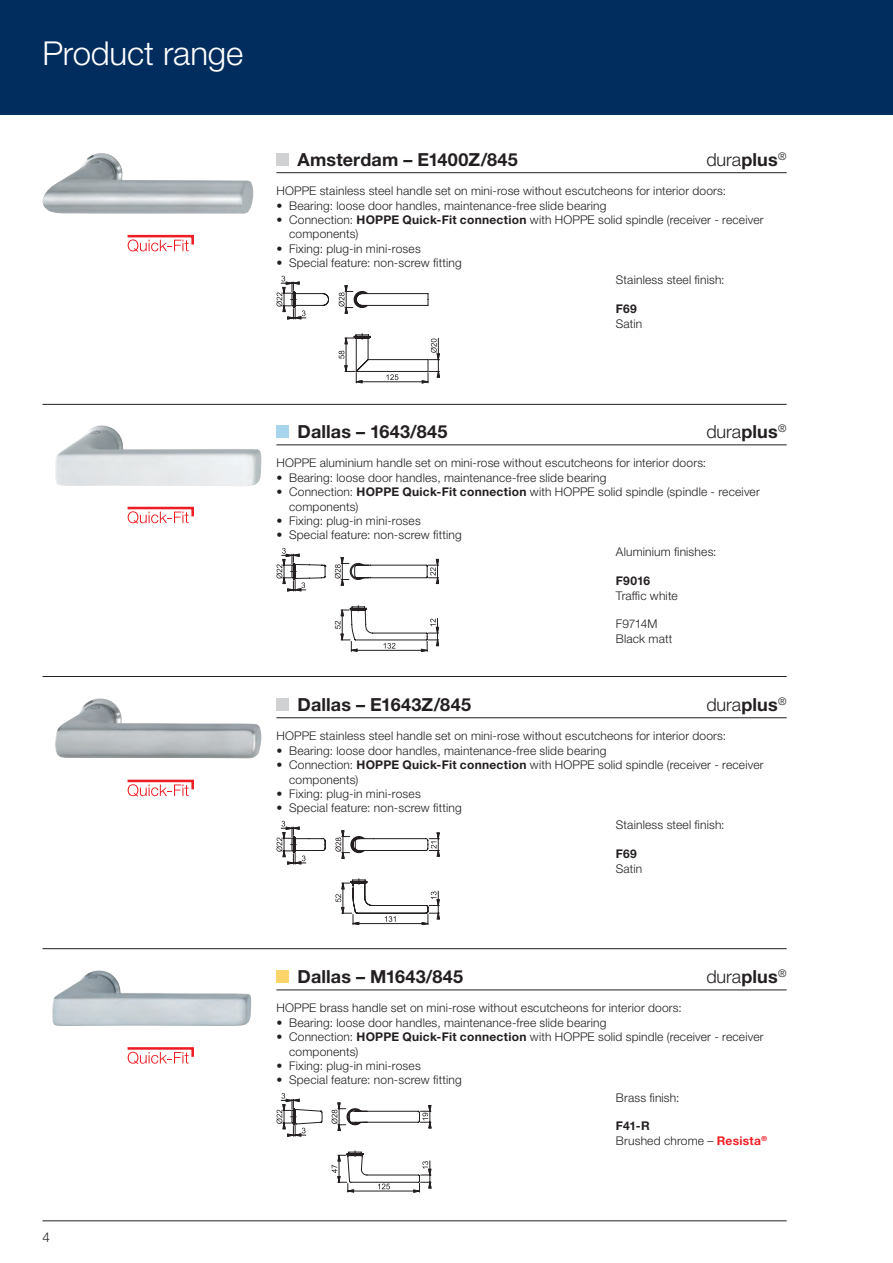
<style>
.page{position:relative;width:893px;height:1263px;background:#fff}
.page>*{position:absolute;margin:0;border:0;box-sizing:border-box;transform-origin:0 0}
.t1{font:300 33px "Helvetica Neue LTW1 G";letter-spacing:-.005em;color:#fff}
.Werksnummer{font:700 18px "Helvetica Neue LTW1 G";letter-spacing:.005em;color:#231f20}
.Werksnummer-2{font:300 18px "Helvetica Neue LTW1 G";color:#231f20}
.t2{font:300 13.5px "Helvetica Neue LTW1 G";color:#231f20}
.Produkt-Beschreibung{font:300 12px/14.4px "Helvetica Neue LTW1 G";letter-spacing:.015em;color:#231f20}
.t3{font:700 12px "Helvetica Neue LTW1 G";letter-spacing:.01em;color:#231f20}
.s1{font-weight:700}
.s2{font-weight:700;color:#ee1d23}
</style>
<div class="page">
<div style="left:0;top:0;width:893px;height:115px;background:#002d5e"></div>
<hr style="left:43px;top:404px;width:744px;height:1px;background:#231f20">
<hr style="left:43px;top:676px;width:744px;height:1px;background:#231f20">
<hr style="left:43px;top:948px;width:744px;height:1px;background:#231f20">
<hr style="left:43px;top:1220px;width:744px;height:1px;background:#231f20">
<svg style="left:276px;top:276px;width:164px;height:107px"></svg>
<img style="left:42px;top:153px;width:211px;height:61px">
<svg style="left:128px;top:235px;width:66px;height:17px"></svg>
<hr style="left:276px;top:172px;width:511px;height:1px;background:#231f20">
<div style="left:276px;top:153px;width:13px;height:13px;background:#d0d1d3"></div>
<svg style="left:276px;top:548px;width:163px;height:104px"></svg>
<img style="left:55px;top:425px;width:206px;height:61px">
<svg style="left:128px;top:507px;width:66px;height:17px"></svg>
<hr style="left:276px;top:444px;width:511px;height:1px;background:#231f20">
<div style="left:276px;top:425px;width:13px;height:13px;background:#a7d5ee"></div>
<svg style="left:276px;top:821px;width:164px;height:104px"></svg>
<img style="left:55px;top:698px;width:206px;height:60px">
<svg style="left:128px;top:780px;width:66px;height:17px"></svg>
<hr style="left:276px;top:717px;width:511px;height:1px;background:#231f20">
<div style="left:276px;top:698px;width:13px;height:13px;background:#d0d1d3"></div>
<svg style="left:276px;top:1093px;width:155px;height:99px"></svg>
<img style="left:52px;top:970px;width:199px;height:56px">
<svg style="left:128px;top:1047px;width:66px;height:17px"></svg>
<hr style="left:276px;top:989px;width:511px;height:1px;background:#231f20">
<div style="left:276px;top:970px;width:13px;height:13px;background:#fcd469"></div>
<p class="t1" style="left:43px;top:33px;width:202px">Product range</p>
<p class="Werksnummer" style="left:298px;top:148px;width:222px">Amsterdam – E1400Z/845</p>
<p class="Werksnummer-2" style="left:706px;top:149px;width:82px">dura<span class="s1">plus</span><sup>®</sup></p>
<p class="Produkt-Beschreibung" style="left:276px;top:184px;width:451px">HOPPE stainless steel handle set on mini-rose without escutcheons for interior doors:</p>
<p class="Produkt-Beschreibung" style="left:276px;top:198px;width:332px">• Bearing: loose door handles, maintenance-free slide bearing</p>
<p class="Produkt-Beschreibung" style="left:289px;top:212px;width:476px;text-indent:-13px">• Connection: <span class="s1">HOPPE Quick-Fit connection</span> with HOPPE solid spindle (receiver - receiver components)</p>
<p class="Produkt-Beschreibung" style="left:276px;top:241px;width:146px">• Fixing: plug-in mini-roses</p>
<p class="Produkt-Beschreibung" style="left:276px;top:256px;width:187px">• Special feature: non-screw fitting</p>
<p class="Produkt-Beschreibung" style="left:616px;top:273px;width:110px">Stainless steel finish:</p>
<p class="t3" style="left:616px;top:301px;width:22px">F69</p>
<p class="Produkt-Beschreibung" style="left:616px;top:316px;width:28px">Satin</p>
<p class="t2" style="left:43px;top:1229px;width:9px">4</p>
<p class="Werksnummer" style="left:298px;top:421px;width:151px">Dallas – 1643/845</p>
<p class="Werksnummer-2" style="left:706px;top:421px;width:82px">dura<span class="s1">plus</span><sup>®</sup></p>
<p class="Produkt-Beschreibung" style="left:276px;top:456px;width:431px">HOPPE aluminium handle set on mini-rose without escutcheons for interior doors:</p>
<p class="Produkt-Beschreibung" style="left:276px;top:470px;width:332px">• Bearing: loose door handles, maintenance-free slide bearing</p>
<p class="Produkt-Beschreibung" style="left:289px;top:485px;width:472px;text-indent:-13px">• Connection: <span class="s1">HOPPE Quick-Fit connection</span> with HOPPE solid spindle (spindle - receiver components)</p>
<p class="Produkt-Beschreibung" style="left:276px;top:513px;width:146px">• Fixing: plug-in mini-roses</p>
<p class="Produkt-Beschreibung" style="left:276px;top:528px;width:187px">• Special feature: non-screw fitting</p>
<p class="Produkt-Beschreibung" style="left:616px;top:545px;width:102px">Aluminium finishes:</p>
<p class="t3" style="left:616px;top:574px;width:36px">F9016</p>
<p class="Produkt-Beschreibung" style="left:616px;top:588px;width:63px">Traffic white</p>
<p class="Produkt-Beschreibung" style="left:616px;top:617px;width:43px">F9714M</p>
<p class="Produkt-Beschreibung" style="left:616px;top:631px;width:58px">Black matt</p>
<p class="Werksnummer" style="left:298px;top:693px;width:175px">Dallas – E1643Z/845</p>
<p class="Werksnummer-2" style="left:706px;top:694px;width:82px">dura<span class="s1">plus</span><sup>®</sup></p>
<p class="Produkt-Beschreibung" style="left:276px;top:729px;width:451px">HOPPE stainless steel handle set on mini-rose without escutcheons for interior doors:</p>
<p class="Produkt-Beschreibung" style="left:276px;top:743px;width:332px">• Bearing: loose door handles, maintenance-free slide bearing</p>
<p class="Produkt-Beschreibung" style="left:289px;top:757px;width:476px;text-indent:-13px">• Connection: <span class="s1">HOPPE Quick-Fit connection</span> with HOPPE solid spindle (receiver - receiver components)</p>
<p class="Produkt-Beschreibung" style="left:276px;top:786px;width:146px">• Fixing: plug-in mini-roses</p>
<p class="Produkt-Beschreibung" style="left:276px;top:801px;width:187px">• Special feature: non-screw fitting</p>
<p class="Produkt-Beschreibung" style="left:616px;top:818px;width:110px">Stainless steel finish:</p>
<p class="t3" style="left:616px;top:846px;width:22px">F69</p>
<p class="Produkt-Beschreibung" style="left:616px;top:861px;width:28px">Satin</p>
<p class="Werksnummer" style="left:298px;top:966px;width:167px">Dallas – M1643/845</p>
<p class="Werksnummer-2" style="left:706px;top:966px;width:82px">dura<span class="s1">plus</span><sup>®</sup></p>
<p class="Produkt-Beschreibung" style="left:276px;top:1001px;width:407px">HOPPE brass handle set on mini-rose without escutcheons for interior doors:</p>
<p class="Produkt-Beschreibung" style="left:276px;top:1015px;width:332px">• Bearing: loose door handles, maintenance-free slide bearing</p>
<p class="Produkt-Beschreibung" style="left:289px;top:1030px;width:476px;text-indent:-13px">• Connection: <span class="s1">HOPPE Quick-Fit connection</span> with HOPPE solid spindle (receiver - receiver components)</p>
<p class="Produkt-Beschreibung" style="left:276px;top:1058px;width:146px">• Fixing: plug-in mini-roses</p>
<p class="Produkt-Beschreibung" style="left:276px;top:1073px;width:187px">• Special feature: non-screw fitting</p>
<p class="Produkt-Beschreibung" style="left:616px;top:1090px;width:65px">Brass finish:</p>
<p class="t3" style="left:616px;top:1119px;width:35px">F41-R</p>
<p class="Produkt-Beschreibung" style="left:616px;top:1133px;width:153px">Brushed chrome – <span class="s2">Resista</span><sup>®</sup></p>
</div>
